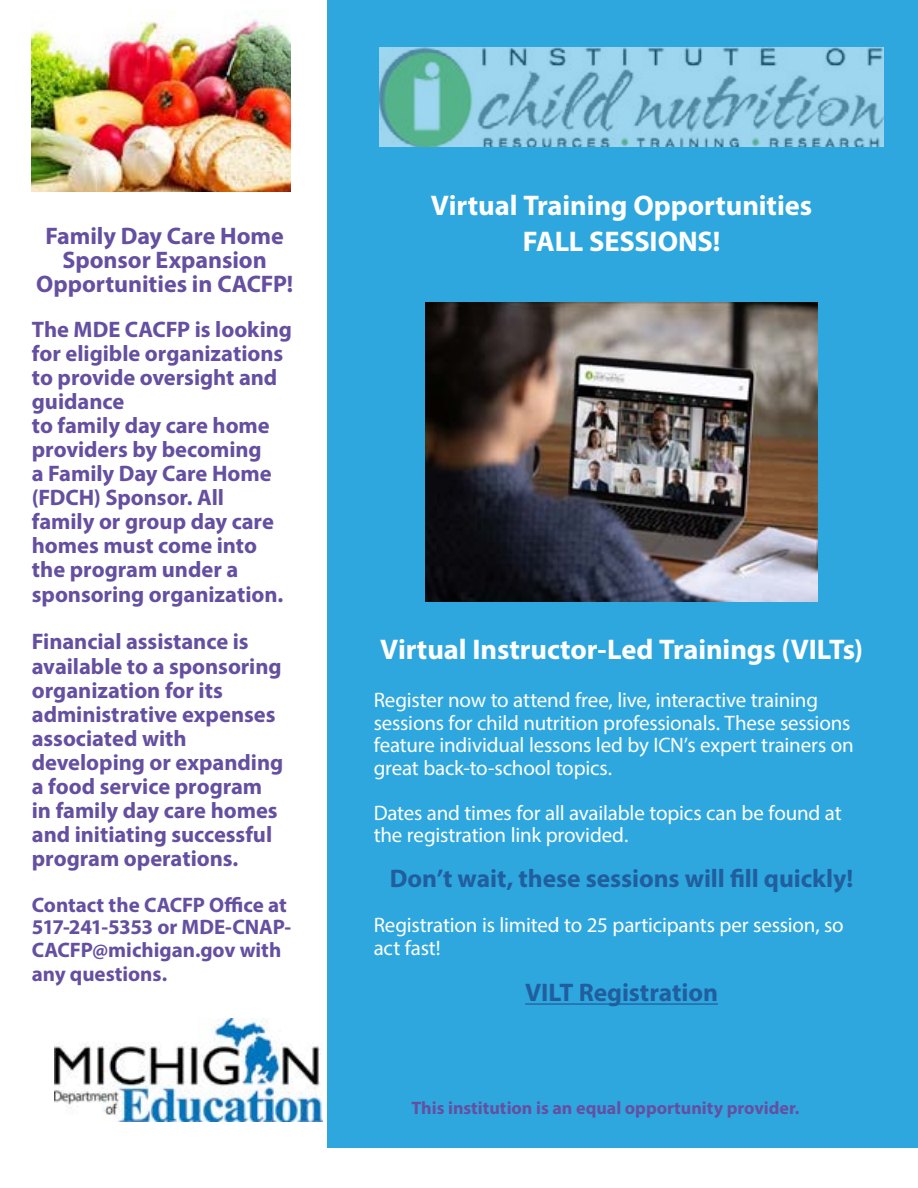
<style>
.page{position:relative;width:918px;height:1188px;background:#fff}
.page>*{position:absolute;margin:0;border:0;box-sizing:border-box;transform-origin:0 0}
.Newsletter_Title{font:700 28.5px "Myriad Pro";letter-spacing:-.005em;color:#fff}
.Newsletter_Title-2{font:700 25.5px "Myriad Pro";letter-spacing:-.005em;color:#215e9e}
.Newsletter_Title-3{font:700 24px/24px "Myriad Pro";letter-spacing:-.005em;color:#654fa0;text-align:center}
.Newsletter_Title-4{font:700 22.5px/24px "Myriad Pro";letter-spacing:-.005em;color:#654fa0}
.Newsletter_Title-5{font:21px/22.5px "Myriad Pro";letter-spacing:-.01em;color:#fff}
.Newsletter_Title-6{font:700 21px/23px "Myriad Pro";letter-spacing:-.005em;color:#654fa0}
.Newsletter_Title-7{font:700 18px "Myriad Pro";color:#654fa0}
</style>
<div class="page">
<div style="left:327px;top:0;width:591px;height:1148px;background:#2ea7df"></div>
<img style="left:32px;top:10px;width:259px;height:182px">
<img style="left:54px;top:1018px;width:269px;height:103px">
<img style="left:379px;top:48px;width:504px;height:99px">
<img style="left:426px;top:302px;width:391px;height:299px">
<hr style="left:525px;top:1003px;width:193px;height:2px;background:#215e9e">
<p class="Newsletter_Title-3" style="left:36px;top:224px;width:258px">Family Day Care Home<br>Sponsor Expansion<br>Opportunities in CACFP!</p>
<p class="Newsletter_Title-4" style="left:32px;top:317px;width:262px">The MDE CACFP is looking for eligible organizations to provide oversight and guidance</p>
<p class="Newsletter_Title-4" style="left:32px;top:413px;width:253px">to family day care home providers by becoming<br>a Family Day Care Home (FDCH) Sponsor. All family or group day care homes must come into the program under a sponsoring organization.</p>
<p class="Newsletter_Title-4" style="left:32px;top:629px;width:253px">Financial assistance is available to a sponsoring organization for its administrative expenses associated with developing or expanding a food service program in family day care homes and initiating successful program operations.</p>
<p class="Newsletter_Title-6" style="left:32px;top:893px;width:261px">Contact the CACFP Office at<br>517-241-5353 or MDE-CNAP-<br>CACFP@michigan.gov with any questions.</p>
<p class="Newsletter_Title" style="left:431px;top:187px;width:383px">Virtual Training Opportunities</p>
<p class="Newsletter_Title" style="left:523px;top:223px;width:199px">FALL SESSIONS!</p>
<p class="Newsletter_Title" style="left:380px;top:631px;width:485px">Virtual Instructor-Led Trainings (VILTs)</p>
<p class="Newsletter_Title-5" style="left:374px;top:689px;width:482px">Register now to attend free, live, interactive training sessions for child nutrition professionals. These sessions feature individual lessons led by ICN’s expert trainers on great back-to-school topics.</p>
<p class="Newsletter_Title-5" style="left:374px;top:801px;width:469px">Dates and times for all available topics can be found at the registration link provided.</p>
<p class="Newsletter_Title-2" style="left:390px;top:862px;width:465px">Don’t wait, these sessions will fill quickly!</p>
<p class="Newsletter_Title-5" style="left:374px;top:914px;width:472px">Registration is limited to 25 participants per session, so act fast!</p>
<p class="Newsletter_Title-2" style="left:525px;top:976px;width:194px">VILT Registration</p>
<p class="Newsletter_Title-7" style="left:412px;top:1096px;width:390px">This institution is an equal opportunity provider.</p>
</div>
